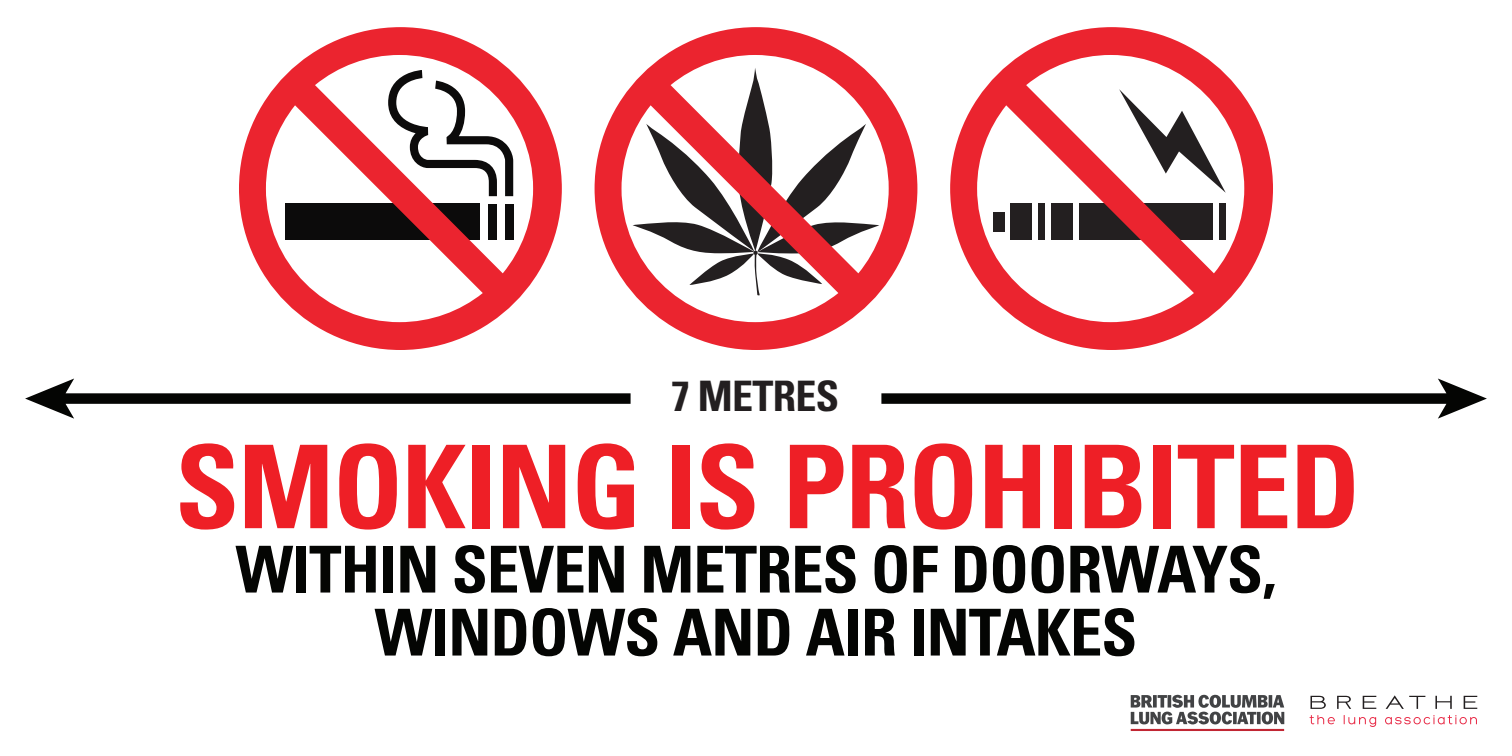
<style>
.page{position:relative;width:1512px;height:756px;background:#fff}
.page>*{position:absolute;margin:0;border:0;box-sizing:border-box;transform-origin:0 0}
.t1{font:700 condensed 115.5px "Univers";letter-spacing:-.01em;color:#ee1f26}
.t2{font:700 condensed 64.75px/63px "Univers";letter-spacing:-.015em;color:#040503;text-align:center}
.t3{font:700 condensed 42px "Univers";letter-spacing:-.015em;color:#231f20}
</style>
<div class="page">
<svg style="left:25px;top:379px;width:606px;height:40px"></svg>
<svg style="left:881px;top:379px;width:606px;height:40px"></svg>
<svg style="left:239px;top:27px;width:323px;height:323px"></svg>
<svg style="left:595px;top:27px;width:322px;height:323px"></svg>
<svg style="left:950px;top:27px;width:323px;height:323px"></svg>
<svg style="left:1311px;top:695px;width:166px;height:14px"></svg>
<svg style="left:1309px;top:715px;width:26px;height:9px"></svg>
<svg style="left:1344px;top:715px;width:32px;height:12px"></svg>
<svg style="left:1385px;top:715px;width:92px;height:9px"></svg>
<svg style="left:1131px;top:695px;width:153px;height:36px"></svg>
<p class="t3" style="left:671px;top:370px;width:170px">7 METRES</p>
<h1 class="t1" style="left:175px;top:416px;width:1187px">SMOKING IS PROHIBITED</h1>
<p class="t2" style="left:236px;top:538px;width:1042px">WITHIN SEVEN METRES OF DOORWAYS,<br>WINDOWS AND AIR INTAKES</p>
</div>
